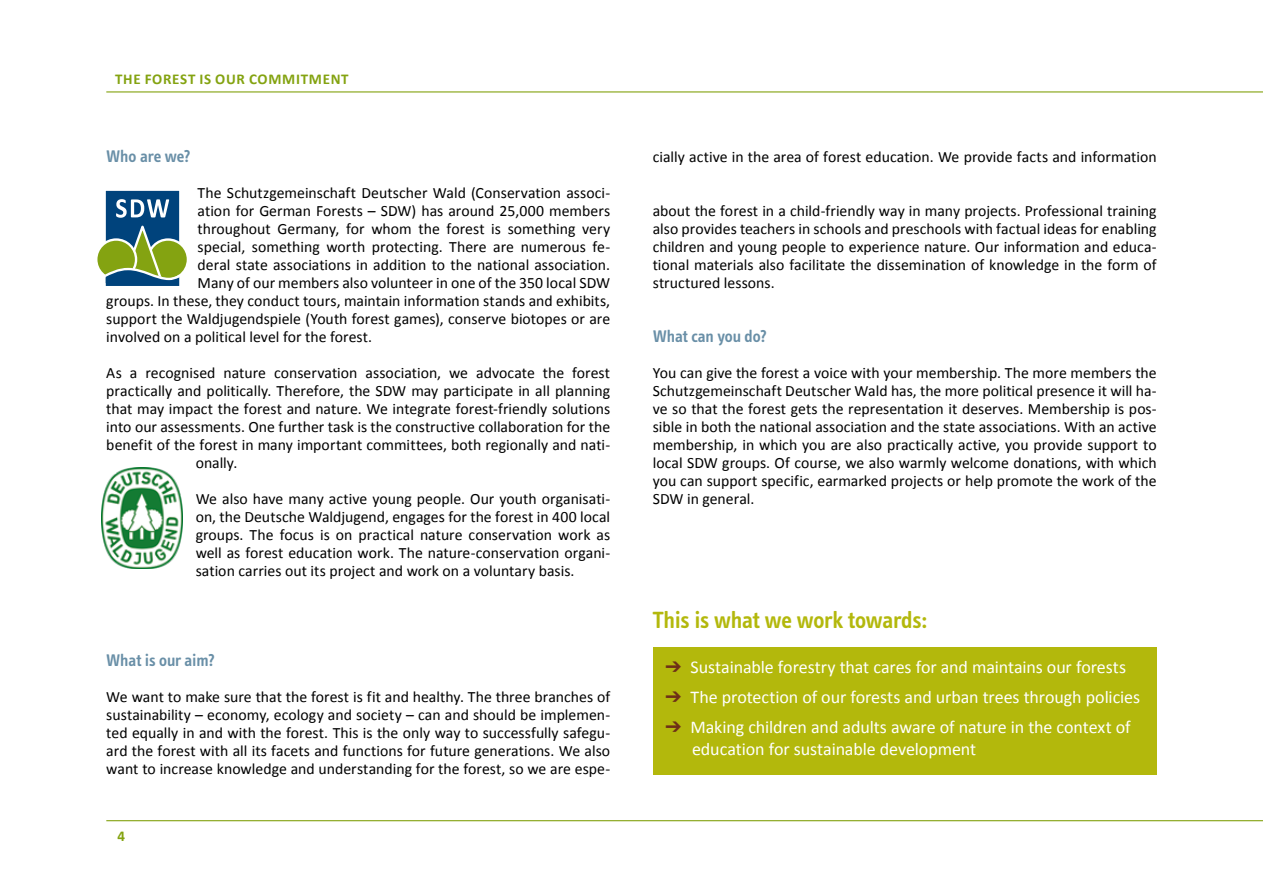
<style>
.page{position:relative;width:1263px;height:893px;background:#fff}
.page>*{position:absolute;margin:0;border:0;box-sizing:border-box;transform-origin:0 0}
.t1{font:600 24px "Info Text";letter-spacing:-.01em;color:#b3b80c}
.t2{font:18px/21.6px "Calibri";letter-spacing:-.005em;color:#fff}
.t3{font:600 17.25px "Info Text";letter-spacing:-.01em;color:#698fa7}
.t4{font:15.75px/18px "Calibri";color:#000;text-align:justify}
.t5{font:700 15px "Calibri";letter-spacing:.045em;color:#84a311}
.s1{color:#6d3017}
</style>
<div class="page">
<hr style="left:106px;top:820px;width:1157px;height:1px;background:#84a311">
<hr style="left:106px;top:91px;width:1157px;height:2px;background:#84a311">
<svg style="left:96px;top:240px;width:40px;height:39px"></svg>
<div style="left:95px;top:238px;width:42px;height:42px;border:2px solid #fff;border-radius:50%"></div>
<svg style="left:104px;top:190px;width:83px;height:96px"></svg>
<img style="left:101px;top:468px;width:82px;height:100px">
<div style="left:653px;top:647px;width:504px;height:127px;background:#b3b80c"></div>
<p class="t5" style="left:115px;top:69px;width:235px">THE FOREST IS OUR COMMITMENT</p>
<p class="t3" style="left:106px;top:147px;width:86px">Who are we?</p>
<p class="t4" style="left:198px;top:184px;width:414px">The Schutzgemeinschaft Deutscher Wald (Conservation associ-</p>
<p class="t4" style="left:198px;top:202px;width:414px">ation for German Forests – SDW) has around 25,000 members</p>
<p class="t4" style="left:198px;top:220px;width:414px">throughout Germany, for whom the forest is something very</p>
<p class="t4" style="left:198px;top:238px;width:414px">special, something worth protecting. There are numerous fe-</p>
<p class="t4" style="left:198px;top:256px;width:414px">deral state associations in addition to the national association.</p>
<p class="t4" style="left:198px;top:274px;width:414px">Many of our members also volunteer in one of the 350 local SDW</p>
<p class="t4" style="left:106px;top:292px;width:505px">groups. In these, they conduct tours, maintain information stands and exhibits,</p>
<p class="t4" style="left:106px;top:310px;width:505px">support the Waldjugendspiele (Youth forest games), conserve biotopes or are</p>
<p class="t4" style="left:106px;top:328px;width:267px">involved on a political level for the forest.</p>
<p class="t4" style="left:106px;top:364px;width:505px">As a recognised nature conservation association, we advocate the forest</p>
<p class="t4" style="left:106px;top:382px;width:505px">practically and politically. Therefore, the SDW may participate in all planning</p>
<p class="t4" style="left:106px;top:400px;width:505px">that may impact the forest and nature. We integrate forest-friendly solutions</p>
<p class="t4" style="left:106px;top:418px;width:505px">into our assessments. One further task is the constructive collaboration for the</p>
<p class="t4" style="left:106px;top:436px;width:505px">benefit of the forest in many important committees, both regionally and nati-</p>
<p class="t4" style="left:196px;top:454px;width:43px">onally.</p>
<p class="t4" style="left:196px;top:490px;width:416px">We also have many active young people. Our youth organisati&shy;on, the Deutsche Waldjugend, engages for the forest in 400 local groups. The focus is on practical nature conservation work as well as forest education work. The nature-conservation organi&shy;sation carries out its project and work on a voluntary basis.</p>
<p class="t3" style="left:106px;top:651px;width:110px">What is our aim?</p>
<p class="t4" style="left:106px;top:688px;width:505px">We want to make sure that the forest is fit and healthy. The three branches of sustainability – economy, ecology and society – can and should be implemen&shy;ted equally in and with the forest. This is the only way to successfully safegu&shy;ard the forest with all its facets and functions for future generations. We also want to increase knowledge and understanding for the forest, so we are espe-</p>
<p class="t5" style="left:117px;top:827px;width:9px">4</p>
<p class="t4" style="left:653px;top:148px;width:505px">cially active in the area of forest education. We provide facts and information</p>
<p class="t4" style="left:653px;top:202px;width:505px">about the forest in a child-friendly way in many projects. Professional training also provides teachers in schools and preschools with factual ideas for enabling children and young people to experience nature. Our information and educa&shy;tional materials also facilitate the dissemination of knowledge in the form of structured lessons.</p>
<p class="t3" style="left:653px;top:327px;width:116px">What can you do?</p>
<p class="t4" style="left:653px;top:364px;width:505px">You can give the forest a voice with your membership. The more members the Schutzgemeinschaft Deutscher Wald has, the more political presence it will ha&shy;ve so that the forest gets the representation it deserves. Membership is pos&shy;sible in both the national association and the state associations. With an active membership, in which you are also practically active, you provide support to local SDW groups. Of course, we also warmly welcome donations, with which you can support specific, earmarked projects or help promote the work of the SDW in general.</p>
<h1 class="t1" style="left:653px;top:606px;width:276px">This is what we work towards:</h1>
<p class="t2" style="left:665px;top:656px;width:462px"><span class="s1">➔</span> Sustainable forestry that cares for and maintains our forests</p>
<p class="t2" style="left:665px;top:687px;width:476px"><span class="s1">➔</span> The protection of our forests and urban trees through policies</p>
<p class="t2" style="left:692px;top:717px;width:440px;text-indent:-27px"><span class="s1">➔</span> Making children and adults aware of nature in the context of education for sustainable development</p>
</div>
